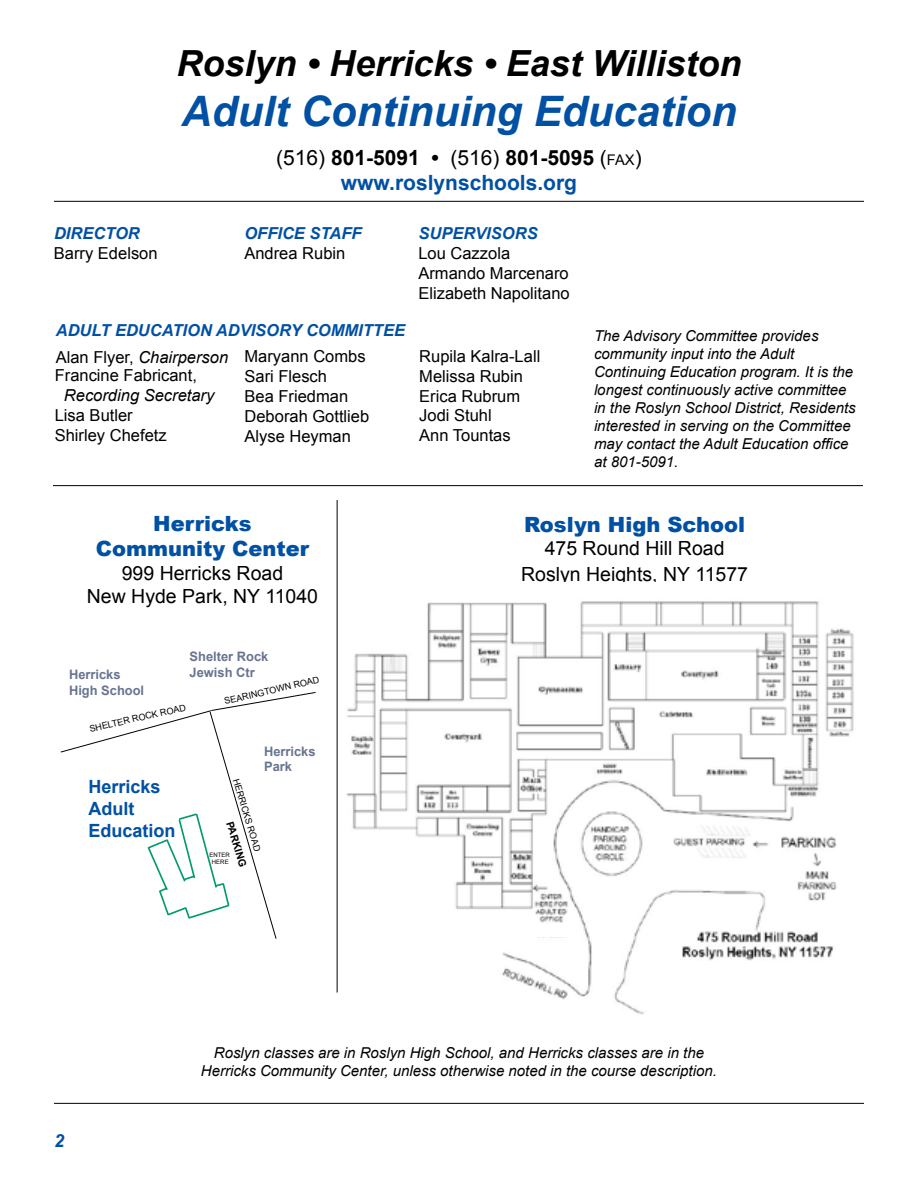
<style>
.page{position:relative;width:918px;height:1188px;background:#fff}
.page>*{position:absolute;margin:0;border:0;box-sizing:border-box;transform-origin:0 0}
.t1{font:italic 700 42px "Arial";color:#0050a3}
.t2{font:italic 700 36px "Arial";color:#000}
.t3{font:700 21px/25.2px "Arial";color:#0050a3;text-align:center}
.t4{font:900 21px/25.2px "Arial";color:#0050a3;text-align:center}
.t5{font:19.5px/25.2px "Arial";color:#000;text-align:center}
.t6{font:700 18.15px/21.9px "Arial";color:#0050a3}
.t7{font:italic 700 18px "Arial";color:#0050a3}
.t8{font:16.5px/19.8px "Arial";color:#000}
.t9{font:italic 700 16.5px/26.5px "Arial";color:#0050a3}
.t10{font:italic 16.5px "Arial";color:#000}
.t11{font:italic 15px/18px "Arial";color:#000}
.t12{font:700 13.05px/15.6px "Arial";color:#677490}
.t13{font:700 10.35px "Arial";color:#000}
.t14{font:9px "Arial";color:#000}
.t15{font:6px/6.9px "Arial";color:#000;text-align:center}
.s1{font-weight:400;color:#000}
.s2{color:#000}
.s3{font-weight:400;font-size:14.7px;color:#000}
.s4{font-weight:400;font-style:normal;color:#000}
</style>
<div class="page">
<hr style="left:54px;top:201px;width:810px;height:1px;background:#000">
<hr style="left:54px;top:1103px;width:810px;height:1px;background:#000">
<svg style="left:60px;top:692px;width:256px;height:247px"></svg>
<hr style="left:53px;top:485px;width:810px;height:1px;background:#000">
<img style="left:336px;top:583px;width:518px;height:432px">
<div style="left:530px;top:923px;width:42px;height:14px;background:#fff"></div>
<hr style="left:337px;top:500px;width:1px;height:493px;background:#000">
<h2 class="t2" style="left:176px;top:39px;width:567px">Roslyn • Herricks • East Williston</h2>
<h1 class="t1" style="left:181px;top:84px;width:557px">Adult Continuing Education</h1>
<h3 class="t3" style="left:276px;top:146px;width:367px"><span class="s1">(516)</span> <span class="s2">801-5091 •</span> <span class="s1">(516)</span> <span class="s2">801-5095</span> <span class="s1">(</span><span class="s3">FAX</span><span class="s1">) </span>www.roslynschools.org</h3>
<p class="t9" style="left:54px;top:221px;width:87px">DIRECTOR</p>
<p class="t9" style="left:244px;top:221px;width:119px">OFFICE STAFF</p>
<p class="t9" style="left:418px;top:221px;width:121px">SUPERVISORS</p>
<p class="t8" style="left:54px;top:244px;width:105px">Barry Edelson</p>
<p class="t8" style="left:244px;top:244px;width:102px">Andrea Rubin</p>
<p class="t8" style="left:418px;top:244px;width:153px">Lou Cazzola<br>Armando Marcenaro<br>Elizabeth Napolitano</p>
<p class="t9" style="left:56px;top:317px;width:351px">ADULT EDUCATION ADVISORY COMMITTEE<br><span class="s4">Alan Flyer,</span> <span class="s1">Chairperson</span></p>
<p class="t8" style="left:55px;top:366px;width:144px">Francine Fabricant,</p>
<p class="t10" style="left:64px;top:385px;width:152px">Recording Secretary</p>
<p class="t8" style="left:55px;top:406px;width:113px">Lisa Butler<br>Shirley Chefetz</p>
<p class="t8" style="left:245px;top:347px;width:126px">Maryann Combs<br>Sari Flesch<br>Bea Friedman<br>Deborah Gottlieb<br>Alyse Heyman</p>
<p class="t8" style="left:419px;top:346px;width:123px">Rupila Kalra-Lall<br>Melissa Rubin<br>Erica Rubrum<br>Jodi Stuhl<br>Ann Tountas</p>
<p class="t11" style="left:594px;top:327px;width:263px">The Advisory Committee provides community input into the Adult Continuing Education program. It is the longest continuously active committee in the Roslyn School District, Residents interested in serving on the Committee may contact the Adult Education office at 801-5091.</p>
<h3 class="t4" style="left:96px;top:510px;width:215px">Herricks<br>Community Center</h3>
<h3 class="t5" style="left:87px;top:561px;width:233px;line-height:23.4px">999 Herricks Road<br>New Hyde Park, NY 11040</h3>
<p class="t12" style="left:190px;top:649px;width:80px">Shelter Rock<br>Jewish Ctr</p>
<p class="t12" style="left:69px;top:667px;width:77px">Herricks<br>High School</p>
<p class="t14" style="left:223px;top:696px;width:99px;rotate:-13deg">SEARINGTOWN ROAD</p>
<p class="t14" style="left:88px;top:723px;width:100px;rotate:-13deg">SHELTER ROCK ROAD</p>
<p class="t6" style="left:88px;top:776px;width:89px">Herricks<br>Adult<br>Education</p>
<p class="t12" style="left:264px;top:744px;width:53px">Herricks<br>Park</p>
<p class="t14" style="left:241px;top:777px;width:77px;rotate:73deg">HERRICKS ROAD</p>
<p class="t13" style="left:236px;top:820px;width:48px;rotate:73deg">PARKING</p>
<p class="t15" style="left:210px;top:852px;width:22px">ENTER<br>HERE</p>
<h3 class="t4" style="left:524px;top:511px;width:223px">Roslyn High School</h3>
<h3 class="t5" style="left:521px;top:536px;width:228px">475 Round Hill Road<br>Roslyn Heights, NY 11577</h3>
<p class="t7" style="left:54px;top:1129px;width:12px">2</p>
<p class="t11" style="left:201px;top:1043px;width:518px;text-align:center">Roslyn classes are in Roslyn High School, and Herricks classes are in the<br>Herricks Community Center, unless otherwise noted in the course description.</p>
</div>
